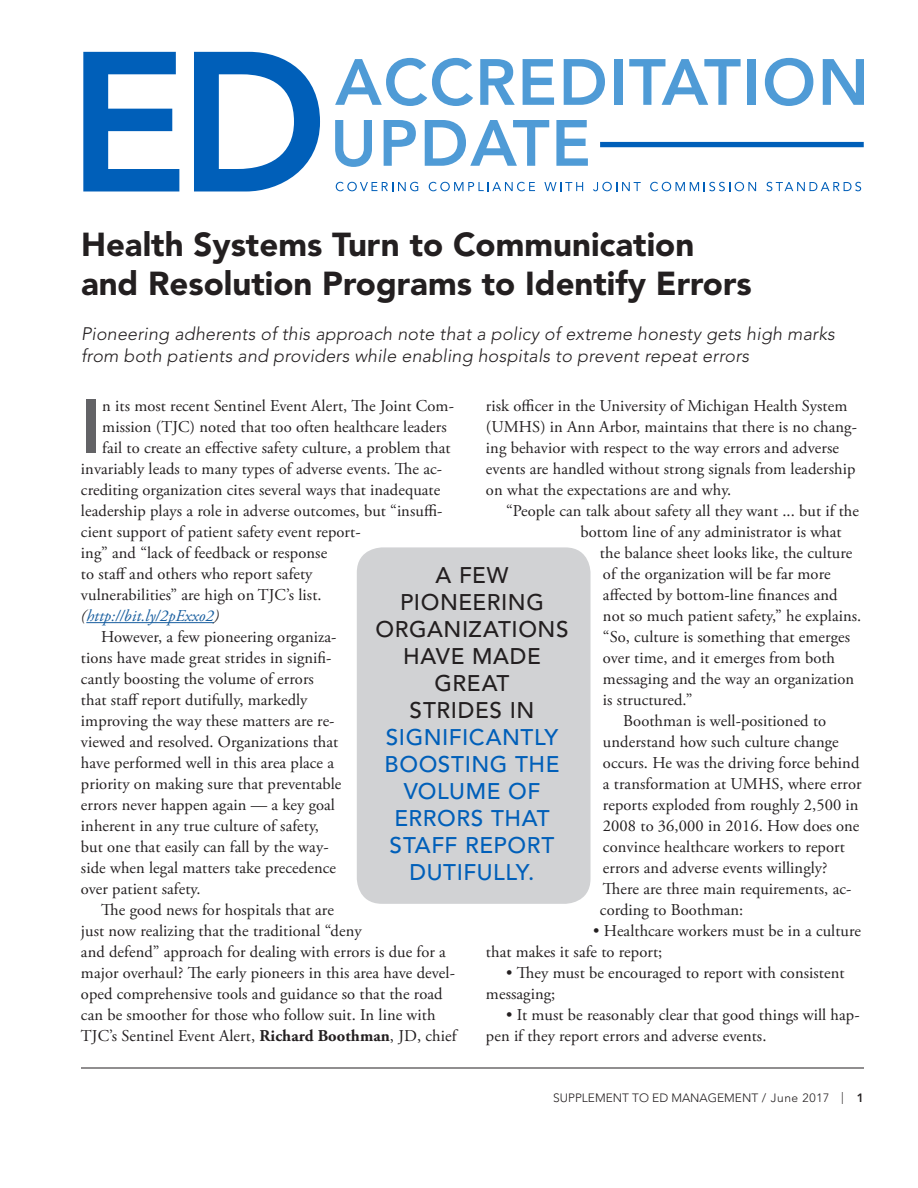
<style>
.page{position:relative;width:918px;height:1188px;background:#fff}
.page>*{position:absolute;margin:0;border:0;box-sizing:border-box;transform-origin:0 0}
.t1{font:500 75.3px "Helvetica Neue";color:#636366}
.t2{font:900 33px/39px "Avenir";color:#231f20}
.t3{font:500 22.5px/27px "Avenir";letter-spacing:.025em;color:#005fb9;text-align:center}
.t4{font:500 22.5px/27px "Avenir";letter-spacing:.025em;color:#231f20;text-align:center}
.t5{font:italic 300 18px/22.5px "Avenir";letter-spacing:.01em;color:#231f20}
.t6{font:16.5px/21px "Adobe Garamond Pro";letter-spacing:.005em;color:#231f20}
.t7{font:italic 16.5px "Adobe Garamond Pro";letter-spacing:.005em;color:#175d9e}
.t8{font:300 12px "Avenir";color:#231f20}
.s1{color:#231f20}
.s2{font-weight:700}
.s3{font-weight:800}
</style>
<div class="page">
<svg style="left:336px;top:182px;width:82px;height:9px"></svg>
<svg style="left:429px;top:182px;width:106px;height:9px"></svg>
<svg style="left:544px;top:182px;width:39px;height:9px"></svg>
<svg style="left:593px;top:182px;width:48px;height:9px"></svg>
<svg style="left:650px;top:182px;width:106px;height:9px"></svg>
<svg style="left:766px;top:182px;width:95px;height:9px"></svg>
<div style="left:600px;top:142px;width:264px;height:5px;background:#005fb9"></div>
<svg style="left:335px;top:58px;width:138px;height:48px"></svg>
<svg style="left:480px;top:59px;width:35px;height:46px"></svg>
<svg style="left:523px;top:59px;width:31px;height:46px"></svg>
<svg style="left:564px;top:59px;width:41px;height:46px"></svg>
<div style="left:614px;top:59px;width:8px;height:46px;background:#4f9bd6"></div>
<svg style="left:629px;top:59px;width:112px;height:46px"></svg>
<div style="left:748px;top:59px;width:8px;height:46px;background:#4f9bd6"></div>
<svg style="left:765px;top:58px;width:48px;height:48px"></svg>
<svg style="left:823px;top:59px;width:41px;height:46px"></svg>
<svg style="left:335px;top:120px;width:37px;height:47px"></svg>
<svg style="left:384px;top:120px;width:32px;height:46px"></svg>
<svg style="left:425px;top:120px;width:124px;height:46px"></svg>
<svg style="left:556px;top:120px;width:32px;height:46px"></svg>
<svg style="left:83px;top:52px;width:96px;height:139px"></svg>
<svg style="left:194px;top:52px;width:126px;height:139px"></svg>
<hr style="left:81px;top:1068px;width:783px;height:1px;background:#231f20">
<div style="left:357px;top:547px;width:234px;height:357px;background:#d1d2d4;border-radius:25px"></div>
<hr style="left:86px;top:622px;width:128px;height:1px;background:#175d9e">
<h2 class="t2" style="left:81px;top:225px;width:672px">Health Systems Turn to Communication and Resolution Programs to Identify Errors</h2>
<p class="t5" style="left:81px;top:322px;width:755px">Pioneering adherents of this approach note that a policy of extreme honesty gets high marks from both patients and providers while enabling hospitals to prevent repeat errors</p>
<h1 class="t1" style="left:81px;top:381px;width:22px">I</h1>
<p class="t6" style="left:102px;top:396px;width:353px">n its most recent Sentinel Event Alert, The Joint Com-</p>
<p class="t6" style="left:486px;top:396px;width:373px">risk officer in the University of Michigan Health System (UMHS) in Ann Arbor, maintains that there is no chang&shy;ing behavior with respect to the way errors and adverse events are handled without strong signals from leadership on what the expectations are and why.</p>
<p class="t6" style="left:580px;top:501px;width:280px;text-indent:-74px">“People can talk about safety all they want ... but if the bottom line of any administrator is what</p>
<p class="t6" style="left:600px;top:543px;width:254px">the balance sheet looks like, the culture</p>
<p class="t6" style="left:603px;top:564px;width:229px">of the organization will be far more</p>
<p class="t6" style="left:603px;top:585px;width:236px">affected by bottom-line finances and</p>
<p class="t6" style="left:603px;top:606px;width:260px">not so much patient safety,” he explains.</p>
<p class="t6" style="left:603px;top:627px;width:249px">“So, culture is something that emerges</p>
<p class="t6" style="left:603px;top:648px;width:234px">over time, and it emerges from both</p>
<p class="t6" style="left:603px;top:669px;width:253px">messaging and the way an organization</p>
<p class="t6" style="left:603px;top:690px;width:91px">is structured.”</p>
<p class="t6" style="left:623px;top:711px;width:204px">Boothman is well-positioned to</p>
<p class="t6" style="left:603px;top:732px;width:237px">understand how such culture change</p>
<p class="t6" style="left:603px;top:753px;width:258px">occurs. He was the driving force behind</p>
<p class="t6" style="left:603px;top:774px;width:260px">a transformation at UMHS, where error</p>
<p class="t6" style="left:603px;top:795px;width:257px">reports exploded from roughly 2,500 in</p>
<p class="t6" style="left:603px;top:816px;width:258px">2008 to 36,000 in 2016. How does one</p>
<p class="t6" style="left:603px;top:837px;width:243px">convince healthcare workers to report</p>
<p class="t6" style="left:603px;top:858px;width:226px">errors and adverse events willingly?</p>
<p class="t6" style="left:603px;top:879px;width:250px">There are three main requirements, ac-</p>
<p class="t6" style="left:600px;top:900px;width:145px">cording to Boothman:</p>
<p class="t6" style="left:486px;top:921px;width:377px;text-indent:107px">• Healthcare workers must be in a culture that makes it safe to report;</p>
<p class="t6" style="left:486px;top:963px;width:360px;text-indent:20px">• They must be encouraged to report with consistent messaging;</p>
<p class="t6" style="left:486px;top:1005px;width:375px;text-indent:20px">• It must be reasonably clear that good things will hap&shy;pen if they report errors and adverse events.</p>
<p class="t6" style="left:102px;top:417px;width:346px">mission (TJC) noted that too often healthcare leaders</p>
<p class="t6" style="left:102px;top:438px;width:350px">fail to create an effective safety culture, a problem that</p>
<p class="t6" style="left:81px;top:459px;width:363px">invariably leads to many types of adverse events. The ac-</p>
<p class="t6" style="left:81px;top:480px;width:361px">crediting organization cites several ways that inadequate</p>
<p class="t6" style="left:81px;top:501px;width:363px">leadership plays a role in adverse outcomes, but “insuffi-</p>
<p class="t6" style="left:81px;top:522px;width:281px">cient support of patient safety event report-</p>
<p class="t6" style="left:81px;top:543px;width:248px">ing” and “lack of feedback or response</p>
<p class="t6" style="left:81px;top:564px;width:233px">to staff and others who report safety</p>
<p class="t6" style="left:81px;top:585px;width:242px">vulnerabilities” are high on TJC’s list.</p>
<p class="t7" style="left:81px;top:606px;width:140px"><span class="s1">(</span>http://bit.ly/2pExxo2<span class="s1">)</span></p>
<p class="t6" style="left:101px;top:627px;width:237px">However, a few pioneering organiza-</p>
<p class="t6" style="left:81px;top:648px;width:252px">tions have made great strides in signifi-</p>
<p class="t6" style="left:81px;top:669px;width:234px">cantly boosting the volume of errors</p>
<p class="t6" style="left:81px;top:690px;width:228px">that staff report dutifully, markedly</p>
<p class="t6" style="left:81px;top:711px;width:255px">improving the way these matters are re-</p>
<p class="t6" style="left:81px;top:732px;width:259px">viewed and resolved. Organizations that</p>
<p class="t6" style="left:81px;top:753px;width:255px">have performed well in this area place a</p>
<p class="t6" style="left:81px;top:774px;width:262px">priority on making sure that preventable</p>
<p class="t6" style="left:81px;top:795px;width:256px">errors never happen again — a key goal</p>
<p class="t6" style="left:81px;top:816px;width:240px">inherent in any true culture of safety,</p>
<p class="t6" style="left:81px;top:837px;width:249px">but one that easily can fall by the way-</p>
<p class="t6" style="left:81px;top:858px;width:256px">side when legal matters take precedence</p>
<p class="t6" style="left:81px;top:879px;width:121px">over patient safety.</p>
<p class="t6" style="left:101px;top:900px;width:234px">The good news for hospitals that are</p>
<p class="t6" style="left:81px;top:921px;width:282px">just now realizing that the traditional “deny</p>
<p class="t6" style="left:81px;top:942px;width:366px">and defend” approach for dealing with errors is due for a</p>
<p class="t6" style="left:81px;top:963px;width:375px">major overhaul? The early pioneers in this area have devel-</p>
<p class="t6" style="left:81px;top:984px;width:363px">oped comprehensive tools and guidance so that the road</p>
<p class="t6" style="left:81px;top:1005px;width:356px">can be smoother for those who follow suit. In line with</p>
<p class="t6" style="left:81px;top:1026px;width:377px">TJC’s Sentinel Event Alert, <span class="s2">Richard Boothman</span>, JD, chief</p>
<h3 class="t4" style="left:375px;top:562px;width:195px">A FEW<br>PIONEERING<br>ORGANIZATIONS<br>HAVE MADE<br>GREAT<br>STRIDES IN</h3>
<h3 class="t3" style="left:385px;top:724px;width:176px">SIGNIFICANTLY<br>BOOSTING THE<br>VOLUME OF<br>ERRORS THAT<br>STAFF REPORT<br>DUTIFULLY.</h3>
<p class="t8" style="left:553px;top:1091px;width:312px">SUPPLEMENT TO ED MANAGEMENT / June 2017 | <span class="s3">1</span></p>
</div>
